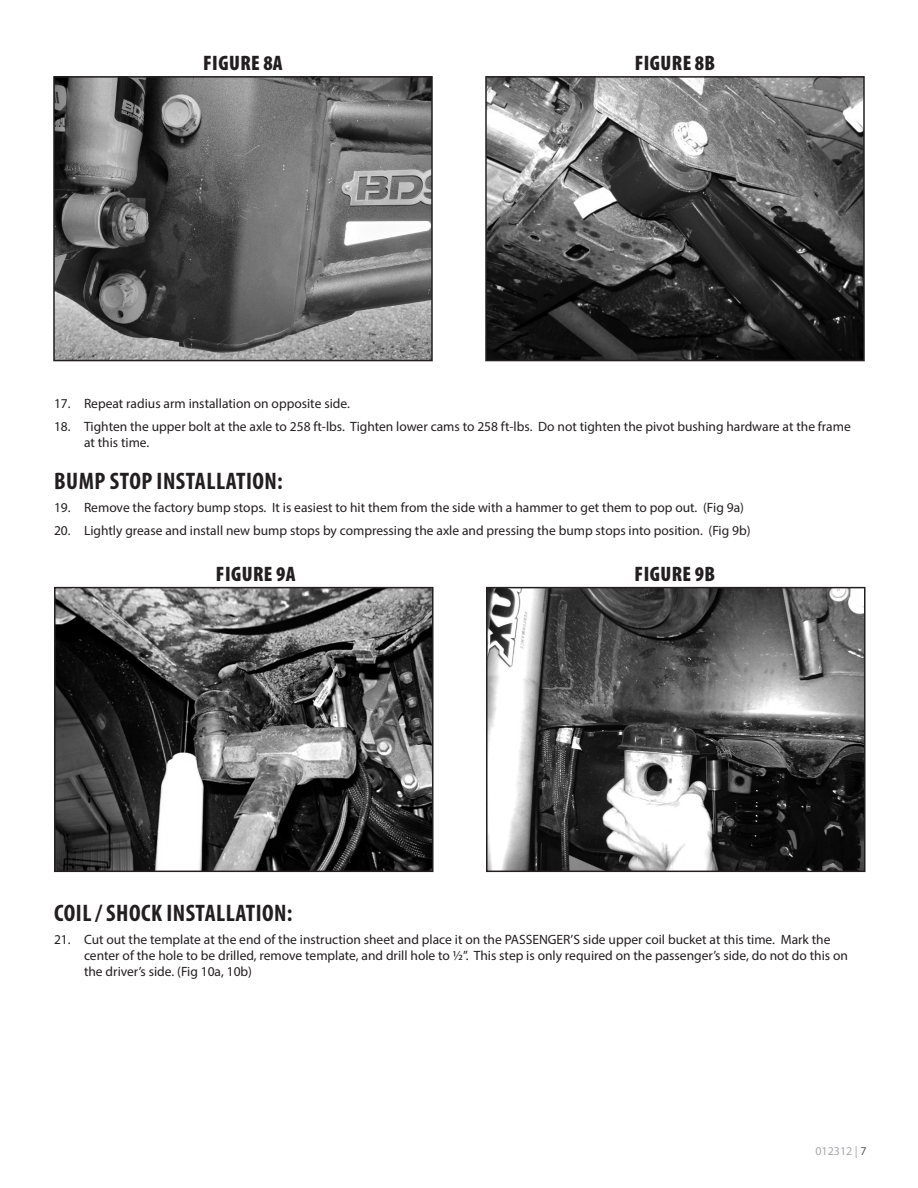
<style>
.page{position:relative;width:918px;height:1188px;background:#fff}
.page>*{position:absolute;margin:0;border:0;box-sizing:border-box;transform-origin:0 0}
.Headline{font:700 condensed 24px "Myriad Pro";letter-spacing:.02em;color:#231f20}
.Photo-Caption{font:900 condensed 21px "Myriad Pro";letter-spacing:.02em;color:#231f20}
.t1{font:13.5px/16.2px "Myriad Pro";color:#231f20}
.t2{font:12px "Myriad Pro";color:#a8a9ad}
.s1{color:#57585a}
</style>
<div class="page">
<img style="left:56px;top:79px;width:374px;height:279px">
<div style="left:53px;top:76px;width:380px;height:285px;border:2px solid #231f20"></div>
<img style="left:488px;top:79px;width:374px;height:279px">
<div style="left:485px;top:76px;width:380px;height:285px;border:2px solid #231f20"></div>
<img style="left:57px;top:590px;width:374px;height:279px">
<div style="left:54px;top:587px;width:380px;height:285px;border:2px solid #231f20"></div>
<img style="left:489px;top:590px;width:374px;height:279px">
<div style="left:486px;top:587px;width:380px;height:285px;border:2px solid #231f20"></div>
<p class="Photo-Caption" style="left:203px;top:51px;width:81px">FIGURE 8A</p>
<p class="Photo-Caption" style="left:635px;top:51px;width:82px">FIGURE 8B</p>
<p class="t1" style="left:54px;top:395px;width:297px">17. Repeat radius arm installation on opposite side.</p>
<p class="t1" style="left:84px;top:418px;width:768px;text-indent:-30px">18. Tighten the upper bolt at the axle to 258 ft-lbs. Tighten lower cams to 258 ft-lbs. Do not tighten the pivot bushing hardware at the frame at this time.</p>
<p class="Headline" style="left:54px;top:466px;width:230px">BUMP STOP INSTALLATION:</p>
<p class="t1" style="left:54px;top:499px;width:692px">19. Remove the factory bump stops. It is easiest to hit them from the side with a hammer to get them to pop out. (Fig 9a)</p>
<p class="t1" style="left:54px;top:522px;width:698px">20. Lightly grease and install new bump stops by compressing the axle and pressing the bump stops into position. (Fig 9b)</p>
<p class="Photo-Caption" style="left:216px;top:562px;width:81px">FIGURE 9A</p>
<p class="Photo-Caption" style="left:635px;top:562px;width:82px">FIGURE 9B</p>
<p class="Headline" style="left:54px;top:898px;width:240px">COIL / SHOCK INSTALLATION:</p>
<p class="t1" style="left:84px;top:931px;width:766px;text-indent:-30px">21. Cut out the template at the end of the instruction sheet and place it on the PASSENGER’S side upper coil bucket at this time. Mark the center of the hole to be drilled, remove template, and drill hole to ½”. This step is only required on the passenger’s side, do not do this on the driver’s side. (Fig 10a, 10b)</p>
<p class="t2" style="left:815px;top:1143px;width:53px">012312 | <span class="s1">7</span></p>
</div>
